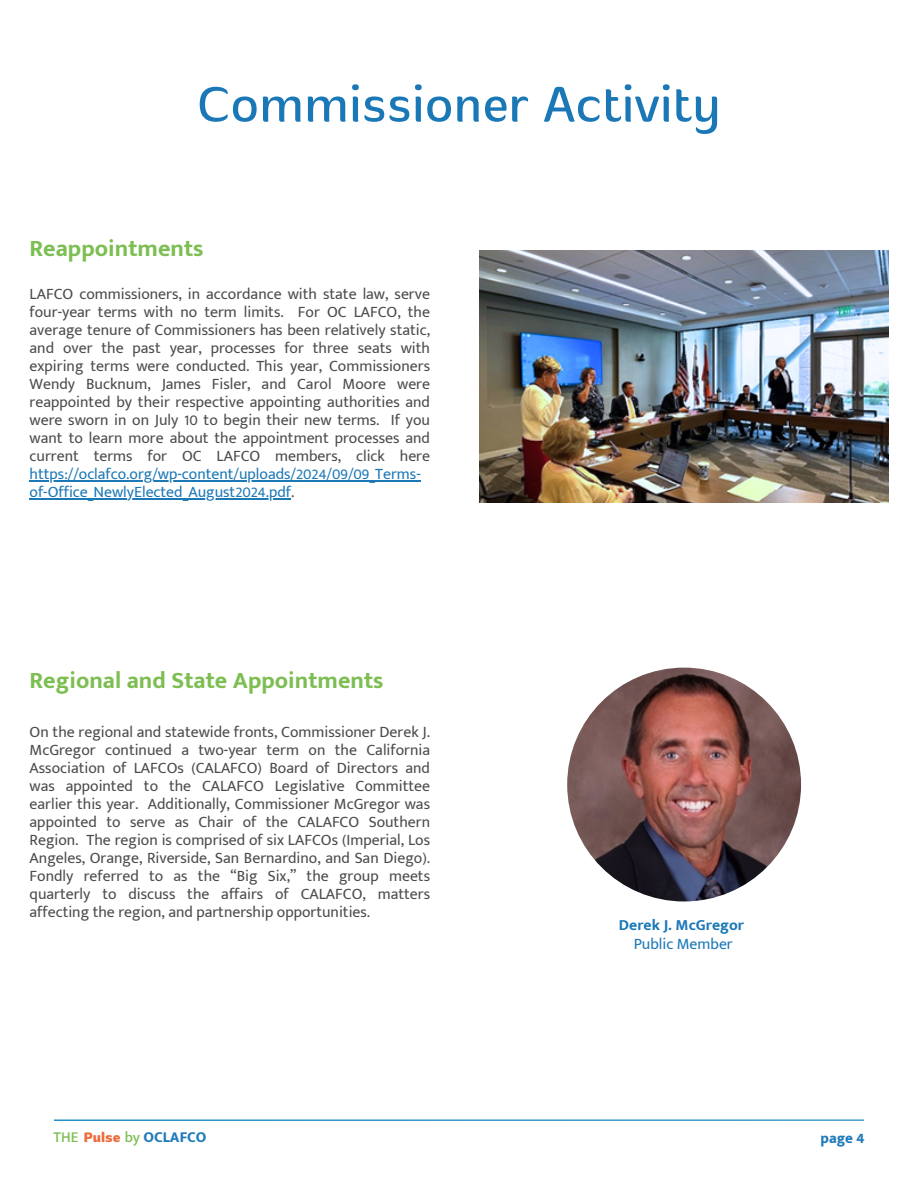
<style>
.page{position:relative;width:918px;height:1188px;background:#fff}
.page>*{position:absolute;margin:0;border:0;box-sizing:border-box;transform-origin:0 0}
.t1{font:54px "Banburi";color:#1b78b7}
.t2{font:700 24px "Mukta Mahee";color:#7dbe52}
.t3{font:15.75px/18px "Mukta Mahee";color:#4c4c4e;text-align:justify}
.t4{font:15.75px/18px "Mukta Mahee";color:#1d78b6}
.t5{font:700 15.75px "Mukta Mahee";color:#1b78b7}
.t6{font:15.75px "Mukta Mahee";color:#1b78b7}
.t7{font:800 15px "Mukta Mahee";color:#217cbb}
.s1{color:#4c4c4e}
.s2{font-weight:500;color:#7cbe52}
.s3{font-family:"Banburi";font-weight:700;color:#ed6d3d}
</style>
<div class="page">
<hr style="left:54px;top:1120px;width:810px;height:1px;background:#017dba">
<img style="left:567px;top:668px;width:234px;height:233px;border-radius:50%">
<hr style="left:30px;top:480px;width:391px;height:1px;background:#1d78b6">
<hr style="left:30px;top:498px;width:261px;height:1px;background:#1d78b6">
<img style="left:480px;top:250px;width:408px;height:253px">
<p class="t1" style="left:197px;top:71px;width:525px">Commissioner Activity</p>
<h4 class="t2" style="left:30px;top:234px;width:175px">Reappointments</h4>
<h4 class="t3" style="left:30px;top:285px;width:402px">LAFCO commissioners, in accordance with state law, serve four-year terms with no term limits. For OC LAFCO, the average tenure of Commissioners has been relatively static, and over the past year, processes for three seats with expiring terms were conducted. This year, Commissioners Wendy Bucknum, James Fisler, and Carol Moore were reappointed by their respective appointing authorities and were sworn in on July 10 to begin their new terms. If you want to learn more about the appointment processes and current terms for OC LAFCO members, click here</h4>
<p class="t4" style="left:30px;top:465px;width:393px">https://oclafco.org/wp-content/uploads/2024/09/09_Terms&shy;of-Office_NewlyElected_August2024.pdf<span class="s1">.</span></p>
<p class="t2" style="left:30px;top:665px;width:356px">Regional and State Appointments</p>
<h2 class="t3" style="left:30px;top:722px;width:402px">On the regional and statewide fronts, Commissioner Derek J.<br>McGregor continued a two-year term on the California Association of LAFCOs (CALAFCO) Board of Directors and was appointed to the CALAFCO Legislative Committee earlier this year. Additionally, Commissioner McGregor was appointed to serve as Chair of the CALAFCO Southern Region. The region is comprised of six LAFCOs (Imperial, Los Angeles, Orange, Riverside, San Bernardino, and San Diego).<br>Fondly referred to as the “Big Six,” the group meets quarterly to discuss the affairs of CALAFCO, matters affecting the region, and partnership opportunities.</h2>
<h2 class="t5" style="left:619px;top:916px;width:127px">Derek J. McGregor</h2>
<p class="t6" style="left:634px;top:935px;width:101px">Public Member</p>
<p class="t7" style="left:54px;top:1129px;width:154px"><span class="s2">THE</span> <span class="s3">Pulse</span> <span class="s2">by</span> OCLAFCO</p>
<p class="t7" style="left:820px;top:1129px;width:46px">page 4</p>
</div>
